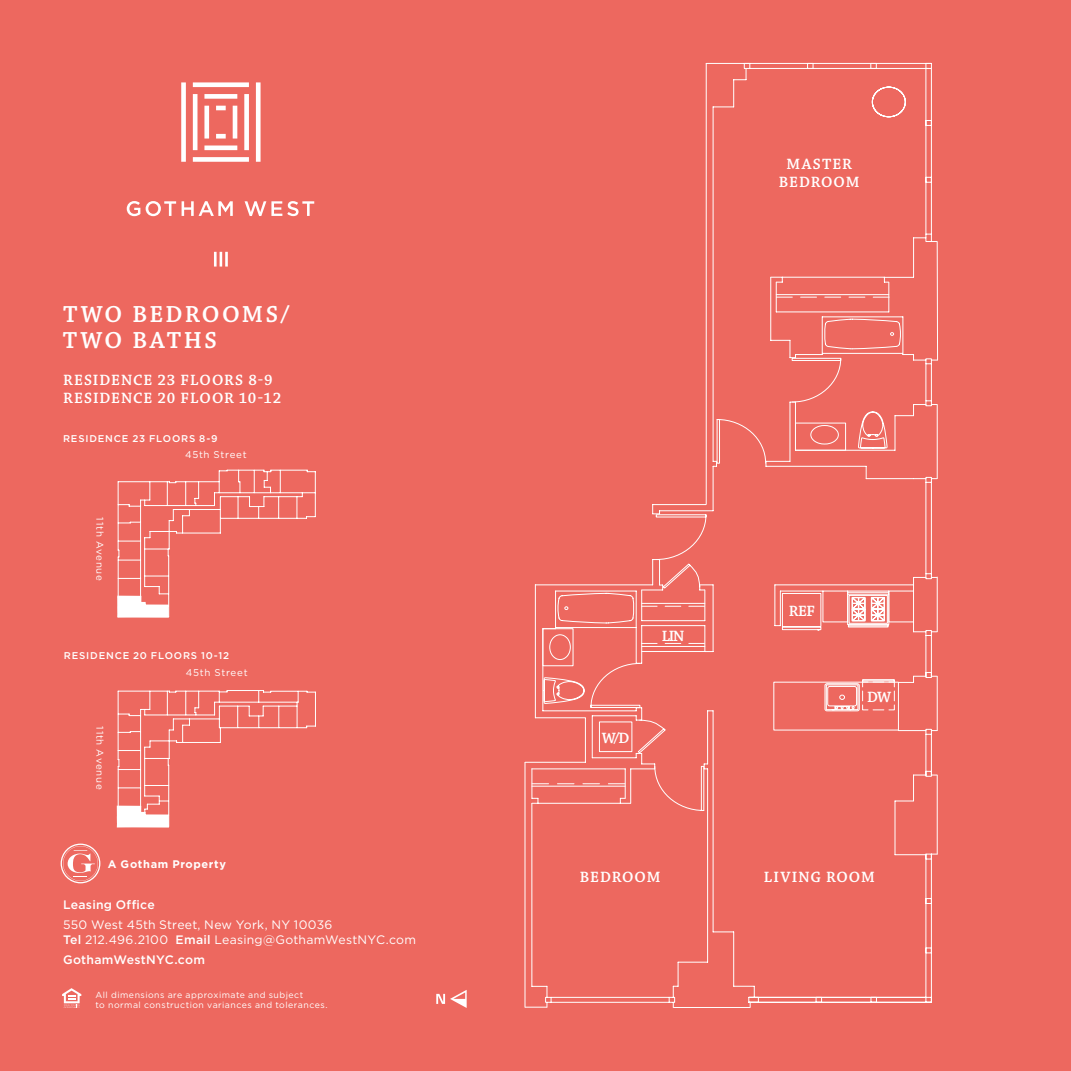
<style>
.page{position:relative;width:1071px;height:1071px;background:#ed685f}
.page>*{position:absolute;margin:0;border:0;box-sizing:border-box;transform-origin:0 0}
.t1{font:600 24.5px/25.4px "Chaparral Pro";letter-spacing:.095em;color:#fff}
.t2{font:600 15.75px/18.4px "Chaparral Pro";letter-spacing:.06em;color:#fff}
.t3{font:12.25px/14.7px "Gotham HTF";letter-spacing:.02em;color:#fff}
.t4{font:500 12.25px "Gotham HTF";letter-spacing:.02em;color:#fff}
.t5{font:700 11.03px "Gotham HTF";letter-spacing:.06em;color:#fff}
.t6{font:500 9.8px "Gotham HTF";letter-spacing:.085em;color:#fff}
.t7{font:9.8px "Gotham HTF";letter-spacing:.07em;color:#fff}
.t8{font:8.75px/10.5px "Gotham HTF";letter-spacing:.055em;color:#fff}
.s1{font-weight:500}
</style>
<div class="page">
<svg style="left:127px;top:82px;width:187px;height:185px"></svg>
<svg style="left:62px;top:988px;width:19px;height:20px"></svg>
<svg style="left:61px;top:844px;width:39px;height:39px"></svg>
<svg style="left:436px;top:990px;width:31px;height:18px"></svg>
<svg style="left:524px;top:86px;width:414px;height:922px"></svg>
<hr style="left:706px;top:63px;width:225px;height:1px;background:#fff">
<hr style="left:750px;top:68px;width:179px;height:1px;background:#fff">
<div style="left:925px;top:63px;width:7px;height:6px;border:1px solid #fff"></div>
<div style="left:870px;top:63px;width:7px;height:6px;border:1px solid #fff"></div>
<svg style="left:807px;top:64px;width:6px;height:4px"></svg>
<svg style="left:744px;top:64px;width:6px;height:5px"></svg>
<svg style="left:531px;top:276px;width:368px;height:528px"></svg>
<svg style="left:543px;top:411px;width:345px;height:293px"></svg>
<div style="left:862px;top:679px;width:33px;height:2px;border:1px solid #fff"></div>
<svg style="left:862px;top:681px;width:33px;height:30px"></svg>
<hr style="left:585px;top:718px;width:1px;height:44px;background:#fff">
<hr style="left:525px;top:762px;width:60px;height:1px;background:#fff">
<hr style="left:535px;top:584px;width:1px;height:134px;background:#fff">
<hr style="left:535px;top:717px;width:50px;height:1px;background:#fff">
<hr style="left:144px;top:538px;width:1px;height:49px;background:#fff">
<hr style="left:145px;top:505px;width:70px;height:1px;background:#fff">
<hr style="left:264px;top:496px;width:38px;height:1px;background:#fff">
<hr style="left:220px;top:497px;width:1px;height:36px;background:#fff">
<hr style="left:214px;top:492px;width:101px;height:1px;background:#fff">
<hr style="left:140px;top:500px;width:1px;height:103px;background:#fff">
<svg style="left:119px;top:576px;width:49px;height:3px"></svg>
<hr style="left:173px;top:509px;width:47px;height:1px;background:#fff">
<svg style="left:278px;top:471px;width:3px;height:47px"></svg>
<hr style="left:168px;top:556px;width:1px;height:61px;background:#fff">
<svg style="left:297px;top:493px;width:18px;height:25px"></svg>
<hr style="left:315px;top:472px;width:1px;height:45px;background:#fff">
<hr style="left:176px;top:481px;width:43px;height:1px;background:#fff">
<svg style="left:214px;top:470px;width:57px;height:48px"></svg>
<hr style="left:177px;top:533px;width:44px;height:1px;background:#fff">
<hr style="left:221px;top:518px;width:85px;height:1px;background:#fff">
<hr style="left:271px;top:470px;width:36px;height:1px;background:#fff">
<hr style="left:227px;top:470px;width:37px;height:1px;background:#fff">
<hr style="left:118px;top:557px;width:1px;height:60px;background:#fff">
<hr style="left:118px;top:481px;width:51px;height:1px;background:#fff">
<svg style="left:118px;top:482px;width:81px;height:79px"></svg>
<hr style="left:145px;top:715px;width:70px;height:1px;background:#fff">
<hr style="left:219px;top:706px;width:30px;height:1px;background:#fff">
<hr style="left:263px;top:706px;width:34px;height:1px;background:#fff">
<hr style="left:215px;top:702px;width:83px;height:1px;background:#fff">
<svg style="left:237px;top:707px;width:1px;height:20px"></svg>
<hr style="left:173px;top:718px;width:46px;height:1px;background:#fff">
<svg style="left:278px;top:707px;width:1px;height:20px"></svg>
<svg style="left:307px;top:691px;width:8px;height:2px"></svg>
<hr style="left:315px;top:692px;width:1px;height:34px;background:#fff">
<hr style="left:176px;top:691px;width:43px;height:1px;background:#fff">
<svg style="left:249px;top:691px;width:22px;height:36px"></svg>
<svg style="left:214px;top:691px;width:14px;height:51px"></svg>
<hr style="left:177px;top:742px;width:43px;height:1px;background:#fff">
<hr style="left:219px;top:727px;width:88px;height:1px;background:#fff">
<hr style="left:271px;top:691px;width:36px;height:1px;background:#fff">
<hr style="left:227px;top:690px;width:37px;height:1px;background:#fff">
<svg style="left:297px;top:692px;width:2px;height:36px"></svg>
<svg style="left:116px;top:586px;width:83px;height:242px"></svg>
<h1 class="t1" style="left:63px;top:303px;width:228px">TWO BEDROOMS/<br>TWO BATHS</h1>
<p class="t2" style="left:63px;top:371px;width:220px">RESIDENCE 23 FLOORS 8-9<br>RESIDENCE 20 FLOOR 10-12</p>
<p class="t6" style="left:63px;top:433px;width:156px">residence 23 FLOORS 8-9</p>
<p class="t7" style="left:185px;top:449px;width:63px">45th Street</p>
<p class="t7" style="left:105px;top:517px;width:65px;rotate:90deg">11th Avenue</p>
<p class="t6" style="left:64px;top:650px;width:167px">residence 20 FLOORS 10-12</p>
<p class="t7" style="left:186px;top:667px;width:63px">45th Street</p>
<p class="t7" style="left:105px;top:726px;width:65px;rotate:90deg">11th Avenue</p>
<p class="t5" style="left:108px;top:858px;width:120px">A Gotham Property</p>
<p class="t4" style="left:63px;top:898px;width:93px">Leasing Office</p>
<p class="t3" style="left:63px;top:918px;width:355px">550 West 45th Street, New York, NY 10036<br><span class="s1">Tel</span> 212.496.2100 <span class="s1">Email</span> Leasing@GothamWestNYC.com</p>
<p class="t4" style="left:63px;top:953px;width:144px">GothamWestNYC.com</p>
<p class="t8" style="left:96px;top:989px;width:234px">All dimensions are approximate and subject<br>to normal construction variances and tolerances.</p>
<p class="t2" style="left:779px;top:155px;width:64px;text-indent:8px">MASTER<br>BEDR</p>
<p class="t2" style="left:821px;top:174px;width:38px">OOM</p>
<p class="t2" style="left:662px;top:627px;width:24px">LIN</p>
<p class="t2" style="left:602px;top:729px;width:29px">W/D</p>
<p class="t2" style="left:789px;top:602px;width:28px">REF</p>
<p class="t2" style="left:867px;top:688px;width:25px">DW</p>
<p class="t2" style="left:580px;top:868px;width:12px">BEDR</p>
<p class="t2" style="left:622px;top:868px;width:38px">OOM</p>
<p class="t2" style="left:764px;top:868px;width:111px">LIVING ROOM</p>
</div>
